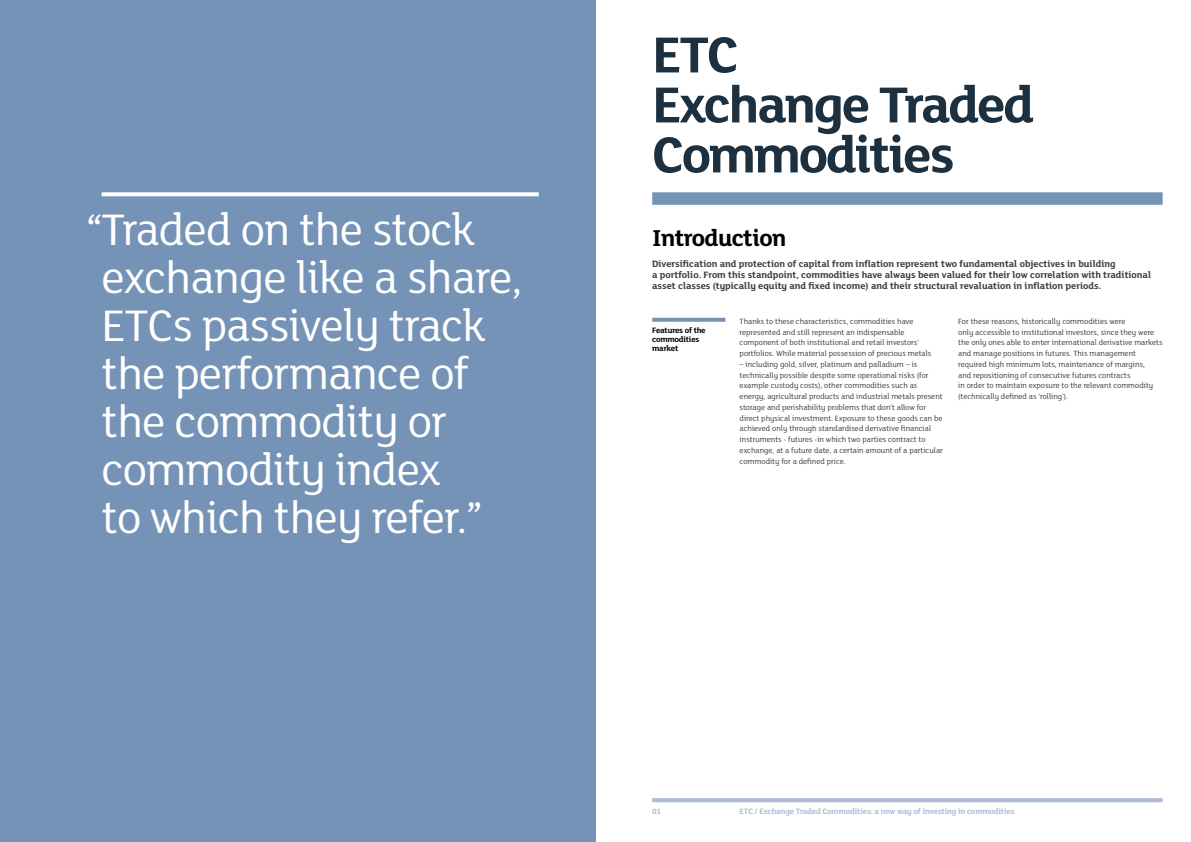
<style>
.page{position:relative;width:1191px;height:842px;background:#fff}
.page>*{position:absolute;margin:0;border:0;box-sizing:border-box;transform-origin:0 0}
.t1{font:700 55px/50px "FS Lola";letter-spacing:-.04em;color:#1d303f}
.t2{font:48px/48px "FS Lola";letter-spacing:-.02em;color:#fff}
.t3{font:700 25px "FS Lola";letter-spacing:-.025em;color:#000}
.t4{font:700 10px/11px "FS Lola";color:#3c3c3b}
.t5{font:700 8.5px "FS Lola";letter-spacing:-.02em;color:#afbcd4}
.t6{font:700 8.5px/9px "FS Lola";letter-spacing:-.025em;color:#000}
.t7{font:8.2px/10.7px "FS Lola";color:#3c3c3b}
</style>
<div class="page">
<div style="left:0;top:0;width:595px;height:842px;background:#7592b7"></div>
<svg style="left:652px;top:318px;width:73px;height:4px"></svg>
<hr style="left:652px;top:798px;width:510px;height:4px;background:#afbcd4">
<div style="left:652px;top:192px;width:510px;height:13px;background:#7592b7"></div>
<svg style="left:102px;top:192px;width:437px;height:4px;background:#f4f6f9"></svg>
<h2 class="t2" style="left:102px;top:203px;width:422px;text-indent:-15px">“Traded on the stock exchange like a share,<br>ETCs passively track the performance of the commodity or commodity index<br>to which they refer.”</h2>
<h1 class="t1" style="left:652px;top:27px;width:383px">ETC<br>Exchange Traded<br>Commodities</h1>
<h3 class="t3" style="left:652px;top:220px;width:136px">Introduction</h3>
<p class="t4" style="left:652px;top:258px;width:500px">Diversification and protection of capital from inflation represent two fundamental objectives in building<br>a portfolio. From this standpoint, commodities have always been valued for their low correlation with traditional asset classes (typically equity and fixed income) and their structural revaluation in inflation periods.</p>
<p class="t6" style="left:652px;top:325px;width:55px">Features of the commodities market</p>
<p class="t7" style="left:739px;top:316px;width:193px">Thanks to these characteristics, commodities have represented and still represent an indispensable component of both institutional and retail investors’ portfolios. While material possession of precious metals</p>
<p class="t7" style="left:739px;top:359px;width:205px">– including gold, silver, platinum and palladium – is technically possible despite some operational risks (for example custody costs), other commodities such as energy, agricultural products and industrial metals present storage and perishability problems that don't allow for direct physical investment. Exposure to these goods can be achieved only through standardised derivative financial instruments - futures -in which two parties contract to exchange, at a future date, a certain amount of a particular commodity for a defined price.</p>
<p class="t7" style="left:958px;top:316px;width:206px">For these reasons, historically commodities were<br>only accessible to institutional investors, since they were the only ones able to enter international derivative markets and manage positions in futures. This management required high minimum lots, maintenance of margins,<br>and repositioning of consecutive futures contracts<br>in order to maintain exposure to the relevant commodity (technically defined as ‘rolling’).</p>
<p class="t5" style="left:652px;top:805px;width:10px">01</p>
<p class="t5" style="left:739px;top:805px;width:276px">ETC / Exchange Traded Commodities: a new way of investing in commodities</p>
</div>
